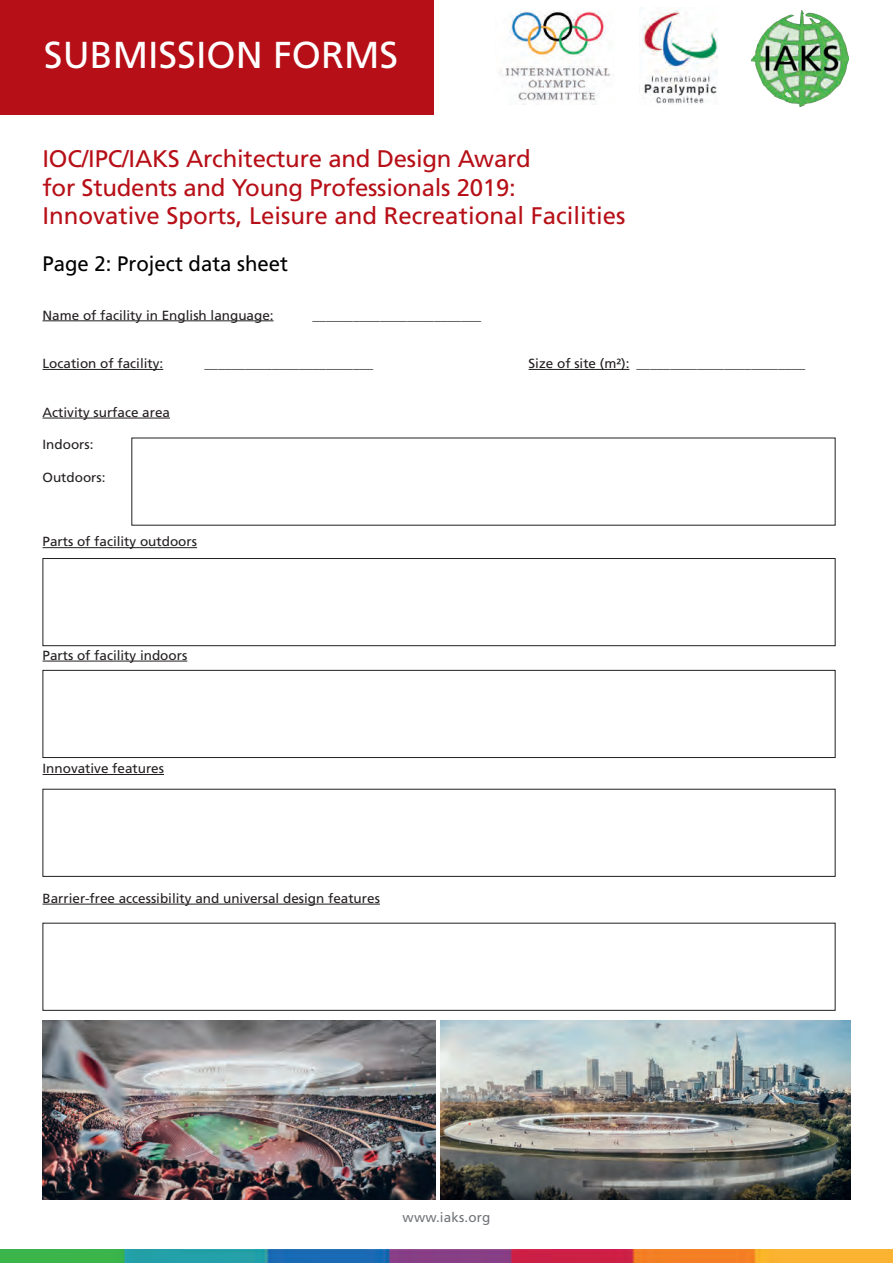
<style>
.page{position:relative;width:893px;height:1263px;background:#fff}
.page>*{position:absolute;margin:0;border:0;box-sizing:border-box;transform-origin:0 0}
.t1{font:37.5px "Frutiger LT";color:#fff}
.t2{font:24px/28.8px "Frutiger LT";letter-spacing:-.01em;color:#b70f17}
.t3{font:21px "Frutiger LT";color:#000}
.t4{font:13.5px "Frutiger LT";letter-spacing:.01em;color:#717478}
.t5{font:13.2px "Frutiger LT";color:#231f20}
</style>
<div class="page">
<hr style="left:43px;top:320px;width:231px;height:1px;background:#231f20">
<hr style="left:43px;top:369px;width:120px;height:1px;background:#231f20">
<hr style="left:529px;top:369px;width:100px;height:1px;background:#231f20">
<hr style="left:43px;top:418px;width:127px;height:1px;background:#231f20">
<hr style="left:43px;top:547px;width:154px;height:1px;background:#231f20">
<hr style="left:43px;top:661px;width:144px;height:1px;background:#231f20">
<hr style="left:43px;top:774px;width:121px;height:1px;background:#231f20">
<hr style="left:43px;top:904px;width:337px;height:1px;background:#231f20">
<img style="left:0;top:1249px;width:893px;height:14px">
<img style="left:499px;top:11px;width:112px;height:91px">
<img style="left:640px;top:8px;width:78px;height:96px">
<img style="left:751px;top:11px;width:97px;height:95px">
<div style="left:43px;top:558px;width:792px;height:88px;border:1px solid #231f20"></div>
<div style="left:43px;top:670px;width:792px;height:88px;border:1px solid #231f20"></div>
<div style="left:43px;top:789px;width:792px;height:88px;border:1px solid #231f20"></div>
<div style="left:43px;top:923px;width:792px;height:88px;border:1px solid #231f20"></div>
<div style="left:0;top:0;width:434px;height:115px;background:#b70f17"></div>
<img style="left:43px;top:1020px;width:393px;height:179px">
<img style="left:440px;top:1020px;width:410px;height:179px">
<h1 class="t1" style="left:44px;top:33px;width:356px">SUBMISSION FORMS</h1>
<h2 class="t2" style="left:43px;top:144px;width:584px">IOC/IPC/IAKS Architecture and Design Award<br>for Students and Young Professionals 2019:<br>Innovative Sports, Leisure and Recreational Facilities</h2>
<h3 class="t3" style="left:43px;top:251px;width:247px">Page 2: Project data sheet</h3>
<p class="t5" style="left:43px;top:307px;width:233px">Name of facility in English language:</p>
<p class="t5" style="left:313px;top:307px;width:170px">_________________________</p>
<p class="t5" style="left:43px;top:356px;width:122px">Location of facility:</p>
<p class="t5" style="left:205px;top:356px;width:170px">_________________________</p>
<p class="t5" style="left:529px;top:356px;width:278px">Size of site (m²): _________________________</p>
<p class="t5" style="left:43px;top:404px;width:129px">Activity surface area</p>
<p class="t5" style="left:43px;top:437px;width:53px">Indoors:</p>
<p class="t5" style="left:43px;top:469px;width:65px">Outdoors:</p>
<p class="t5" style="left:43px;top:534px;width:156px">Parts of facility outdoors</p>
<p class="t5" style="left:43px;top:647px;width:146px">Parts of facility indoors</p>
<p class="t5" style="left:43px;top:761px;width:123px">Innovative features</p>
<p class="t5" style="left:43px;top:890px;width:339px">Barrier-free accessibility and universal design features</p>
<p class="t4" style="left:403px;top:1209px;width:89px">www.iaks.org</p>
</div>
